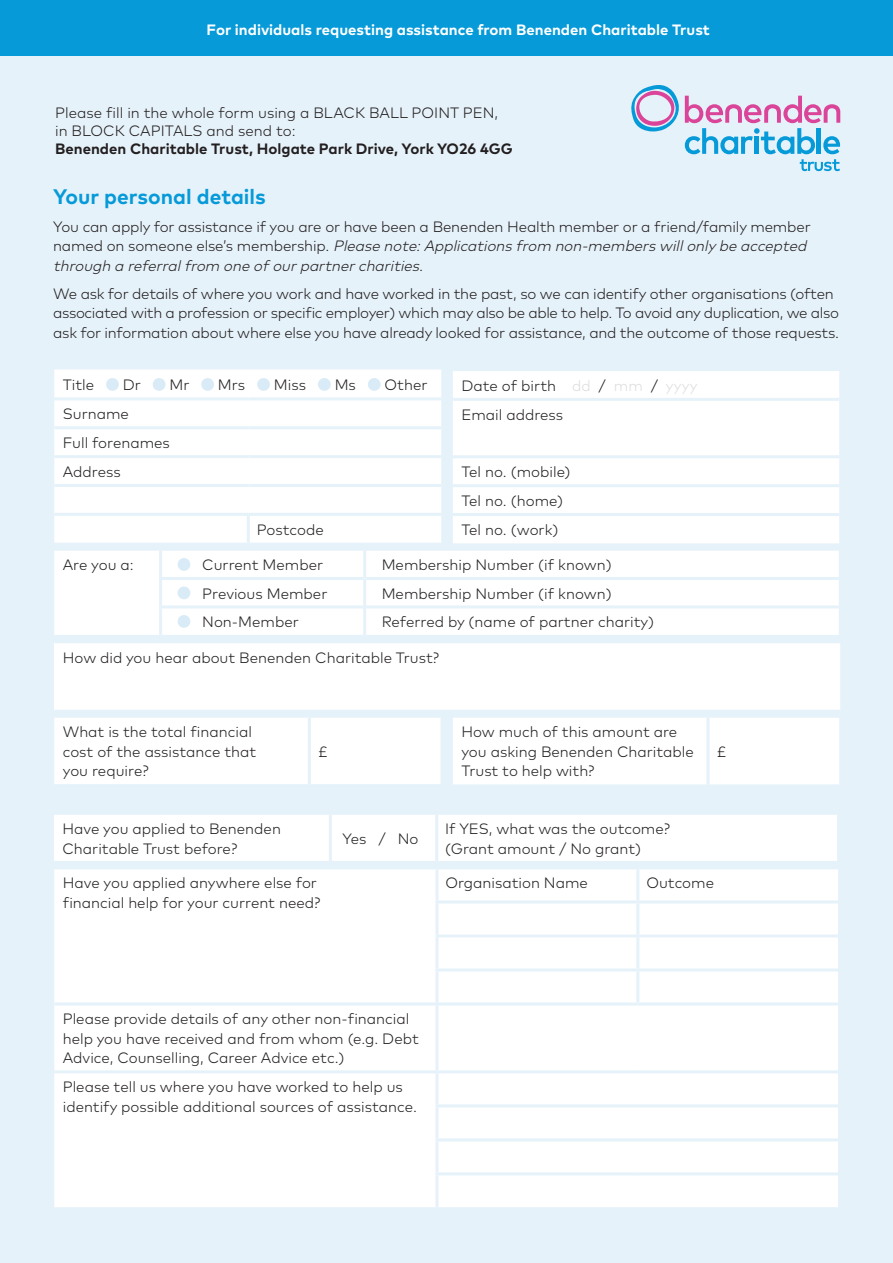
<style>
.page{position:relative;width:893px;height:1263px;background:#e6f2fa}
.page>*{position:absolute;margin:0;border:0;box-sizing:border-box;transform-origin:0 0}
.t1{font:700 21px "Mark OT";color:#069ad9}
.t2{font:300 15px/19.5px "Mark OT";color:#231f20}
.t3{font:700 15px "Mark OT";color:#fff}
.t4{font:700 15px "Mark OT";color:#231f20}
.s1{font-style:italic}
.s2{color:#dcdddf}
</style>
<div class="page">
<div style="left:0;top:0;width:893px;height:55px;background:#069ad9"></div>
<svg style="left:631px;top:85px;width:209px;height:86px"></svg>
<div style="left:54px;top:369px;width:387px;height:174px;background:#fff"></div>
<hr style="left:54px;top:397px;width:194px;height:3px;background:#e6f2fa">
<hr style="left:248px;top:397px;width:193px;height:3px;background:#e6f2fa">
<hr style="left:54px;top:426px;width:194px;height:3px;background:#e6f2fa">
<hr style="left:248px;top:426px;width:193px;height:3px;background:#e6f2fa">
<hr style="left:54px;top:455px;width:194px;height:3px;background:#e6f2fa">
<hr style="left:248px;top:455px;width:193px;height:3px;background:#e6f2fa">
<hr style="left:54px;top:484px;width:194px;height:3px;background:#e6f2fa">
<hr style="left:248px;top:484px;width:193px;height:3px;background:#e6f2fa">
<hr style="left:54px;top:513px;width:194px;height:3px;background:#e6f2fa">
<hr style="left:248px;top:513px;width:193px;height:3px;background:#e6f2fa">
<hr style="left:247px;top:516px;width:3px;height:27px;background:#e6f2fa">
<div style="left:106px;top:378px;width:13px;height:13px;background:#d9ebf7;border-radius:50%"></div>
<div style="left:153px;top:378px;width:12px;height:13px;background:#d9ebf7;border-radius:50%"></div>
<div style="left:201px;top:378px;width:13px;height:13px;background:#d9ebf7;border-radius:50%"></div>
<div style="left:257px;top:378px;width:13px;height:13px;background:#d9ebf7;border-radius:50%"></div>
<div style="left:318px;top:378px;width:13px;height:13px;background:#d9ebf7;border-radius:50%"></div>
<div style="left:368px;top:378px;width:13px;height:13px;background:#d9ebf7;border-radius:50%"></div>
<div style="left:453px;top:371px;width:386px;height:172px;background:#fff"></div>
<hr style="left:453px;top:398px;width:386px;height:3px;background:#e6f2fa">
<hr style="left:453px;top:455px;width:386px;height:3px;background:#e6f2fa">
<hr style="left:453px;top:484px;width:386px;height:3px;background:#e6f2fa">
<hr style="left:453px;top:513px;width:386px;height:3px;background:#e6f2fa">
<div style="left:54px;top:551px;width:785px;height:84px;background:#fff"></div>
<hr style="left:159px;top:551px;width:3px;height:26px;background:#e6f2fa">
<hr style="left:159px;top:577px;width:204px;height:3px;background:#e6f2fa">
<hr style="left:159px;top:580px;width:3px;height:25px;background:#e6f2fa">
<hr style="left:366px;top:577px;width:473px;height:3px;background:#e6f2fa">
<hr style="left:159px;top:605px;width:204px;height:3px;background:#e6f2fa">
<hr style="left:159px;top:608px;width:3px;height:27px;background:#e6f2fa">
<hr style="left:366px;top:605px;width:473px;height:3px;background:#e6f2fa">
<hr style="left:363px;top:551px;width:3px;height:27px;background:#e6f2fa">
<hr style="left:363px;top:578px;width:3px;height:29px;background:#e6f2fa">
<hr style="left:363px;top:607px;width:3px;height:28px;background:#e6f2fa">
<div style="left:178px;top:558px;width:12px;height:13px;background:#d9ebf7;border-radius:50%"></div>
<div style="left:178px;top:586px;width:12px;height:13px;background:#d9ebf7;border-radius:50%"></div>
<div style="left:178px;top:615px;width:12px;height:13px;background:#d9ebf7;border-radius:50%"></div>
<div style="left:54px;top:642px;width:787px;height:68px;background:#fff"></div>
<hr style="left:54px;top:642px;width:788px;height:1px;background:#e6f2fa">
<hr style="left:840px;top:643px;width:2px;height:67px;background:#e6f2fa">
<div style="left:54px;top:718px;width:386px;height:66px;background:#fff"></div>
<hr style="left:308px;top:718px;width:3px;height:66px;background:#e6f2fa">
<div style="left:453px;top:718px;width:386px;height:66px;background:#fff"></div>
<hr style="left:706px;top:718px;width:3px;height:66px;background:#e6f2fa">
<div style="left:54px;top:869px;width:784px;height:338px;background:#fff"></div>
<hr style="left:435px;top:869px;width:3px;height:31px;background:#e6f2fa">
<hr style="left:636px;top:869px;width:3px;height:31px;background:#e6f2fa">
<hr style="left:435px;top:900px;width:203px;height:3px;background:#e6f2fa">
<hr style="left:435px;top:903px;width:3px;height:31px;background:#e6f2fa">
<hr style="left:638px;top:900px;width:200px;height:3px;background:#e6f2fa">
<hr style="left:636px;top:903px;width:3px;height:31px;background:#e6f2fa">
<hr style="left:435px;top:934px;width:203px;height:3px;background:#e6f2fa">
<hr style="left:435px;top:937px;width:3px;height:31px;background:#e6f2fa">
<hr style="left:638px;top:934px;width:200px;height:3px;background:#e6f2fa">
<hr style="left:636px;top:937px;width:3px;height:31px;background:#e6f2fa">
<hr style="left:435px;top:968px;width:203px;height:3px;background:#e6f2fa">
<hr style="left:435px;top:971px;width:3px;height:31px;background:#e6f2fa">
<hr style="left:638px;top:968px;width:200px;height:3px;background:#e6f2fa">
<hr style="left:636px;top:971px;width:3px;height:31px;background:#e6f2fa">
<hr style="left:54px;top:1002px;width:383px;height:3px;background:#e6f2fa">
<hr style="left:437px;top:1002px;width:201px;height:3px;background:#e6f2fa">
<hr style="left:435px;top:1005px;width:3px;height:65px;background:#e6f2fa">
<hr style="left:638px;top:1002px;width:200px;height:3px;background:#e6f2fa">
<hr style="left:54px;top:1070px;width:383px;height:3px;background:#e6f2fa">
<hr style="left:437px;top:1070px;width:201px;height:3px;background:#e6f2fa">
<hr style="left:435px;top:1073px;width:3px;height:31px;background:#e6f2fa">
<hr style="left:638px;top:1070px;width:200px;height:3px;background:#e6f2fa">
<hr style="left:435px;top:1104px;width:203px;height:3px;background:#e6f2fa">
<hr style="left:435px;top:1107px;width:3px;height:31px;background:#e6f2fa">
<hr style="left:638px;top:1104px;width:200px;height:3px;background:#e6f2fa">
<hr style="left:435px;top:1138px;width:203px;height:3px;background:#e6f2fa">
<hr style="left:435px;top:1141px;width:3px;height:31px;background:#e6f2fa">
<hr style="left:638px;top:1138px;width:200px;height:3px;background:#e6f2fa">
<hr style="left:435px;top:1172px;width:203px;height:3px;background:#e6f2fa">
<hr style="left:435px;top:1175px;width:3px;height:32px;background:#e6f2fa">
<hr style="left:638px;top:1172px;width:200px;height:3px;background:#e6f2fa">
<div style="left:54px;top:815px;width:783px;height:46px;background:#fff"></div>
<hr style="left:329px;top:815px;width:3px;height:46px;background:#e6f2fa">
<hr style="left:435px;top:815px;width:3px;height:46px;background:#e6f2fa">
<p class="t3" style="left:207px;top:20px;width:505px">For individuals requesting assistance from Benenden Charitable Trust</p>
<p class="t2" style="left:55px;top:104px;width:445px;line-height:18px">Please fill in the whole form using a BLACK BALL POINT PEN, in BLOCK CAPITALS and send to:</p>
<p class="t4" style="left:55px;top:139px;width:459px">Benenden Charitable Trust, Holgate Park Drive, York YO26 4GG</p>
<h1 class="t1" style="left:53px;top:183px;width:214px">Your personal details</h1>
<p class="t2" style="left:53px;top:217px;width:759px;text-align:justify">You can apply for assistance if you are or have been a Benenden Health member or a friend/family member n a m e d o n s o m e o n e e l s e ’s m e m b e rs h i p . <span class="s1">Please note:Applications from non-members willonlybe accepted through a referralfrom one ofourpartnercharities.</span></p>
<p class="t2" style="left:53px;top:284px;width:787px">We ask for details of where you work and have worked in the past, so we can identify other organisations (often associated with a profession or specific employer) which may also be able to help. To avoid any duplication, we also ask for information about where else you have already looked for assistance, and the outcome of those requests.</p>
<p class="t2" style="left:63px;top:375px;width:33px">Title</p>
<p class="t2" style="left:123px;top:375px;width:20px">Dr</p>
<p class="t2" style="left:169px;top:375px;width:22px">Mr</p>
<p class="t2" style="left:218px;top:375px;width:29px">Mrs</p>
<p class="t2" style="left:274px;top:375px;width:34px">Miss</p>
<p class="t2" style="left:335px;top:375px;width:23px">Ms</p>
<p class="t2" style="left:385px;top:375px;width:44px">Other</p>
<p class="t2" style="left:63px;top:399px;width:109px;line-height:28.8px">Surname<br>Full forenames<br>Address</p>
<p class="t2" style="left:257px;top:520px;width:68px">Postcode</p>
<p class="t2" style="left:461px;top:371px;width:238px;line-height:28.8px">Date of birth <span class="s2">dd</span> / <span class="s2">mm</span> / <span class="s2">yyyy<br></span>Email address</p>
<p class="t2" style="left:461px;top:457px;width:111px;line-height:28.8px">Tel no. (mobile)<br>Tel no. (home)<br>Tel no. (work)</p>
<p class="t2" style="left:63px;top:555px;width:73px">Are you a:</p>
<p class="t2" style="left:202px;top:555px;width:122px">Current Member</p>
<p class="t2" style="left:382px;top:555px;width:232px">Membership Number (if known)</p>
<p class="t2" style="left:202px;top:584px;width:127px">Previous Member</p>
<p class="t2" style="left:382px;top:583px;width:232px">Membership Number (if known)</p>
<p class="t2" style="left:202px;top:612px;width:98px">Non-Member</p>
<p class="t2" style="left:382px;top:612px;width:274px">Referred by (name of partner charity)</p>
<p class="t2" style="left:63px;top:648px;width:378px">How did you hear about Benenden Charitable Trust?</p>
<p class="t2" style="left:63px;top:722px;width:195px">What is the total financial cost of the assistance that you require?</p>
<p class="t2" style="left:318px;top:742px;width:12px">£</p>
<p class="t2" style="left:461px;top:722px;width:234px">How much of this amount are you asking Benenden Charitable<br>Trust to help with?</p>
<p class="t2" style="left:63px;top:819px;width:220px">Have you applied to Benenden<br>Charitable Trust before?</p>
<p class="t2" style="left:343px;top:829px;width:77px">Yes / No</p>
<p class="t2" style="left:445px;top:819px;width:226px">If YES, what was the outcome? (Grant amount / No grant)</p>
<p class="t2" style="left:716px;top:742px;width:12px">£</p>
<p class="t2" style="left:63px;top:873px;width:259px">Have you applied anywhere else for financial help for your current need?</p>
<p class="t2" style="left:445px;top:873px;width:144px">Organisation Name</p>
<p class="t2" style="left:646px;top:873px;width:69px">Outcome</p>
<p class="t2" style="left:63px;top:1009px;width:357px">Please provide details of any other non-financial help you have received and from whom (e.g. Debt<br>Advice, Counselling, Career Advice etc.)</p>
<p class="t2" style="left:63px;top:1077px;width:356px">Please tell us where you have worked to help us identify possible additional sources of assistance.</p>
</div>
